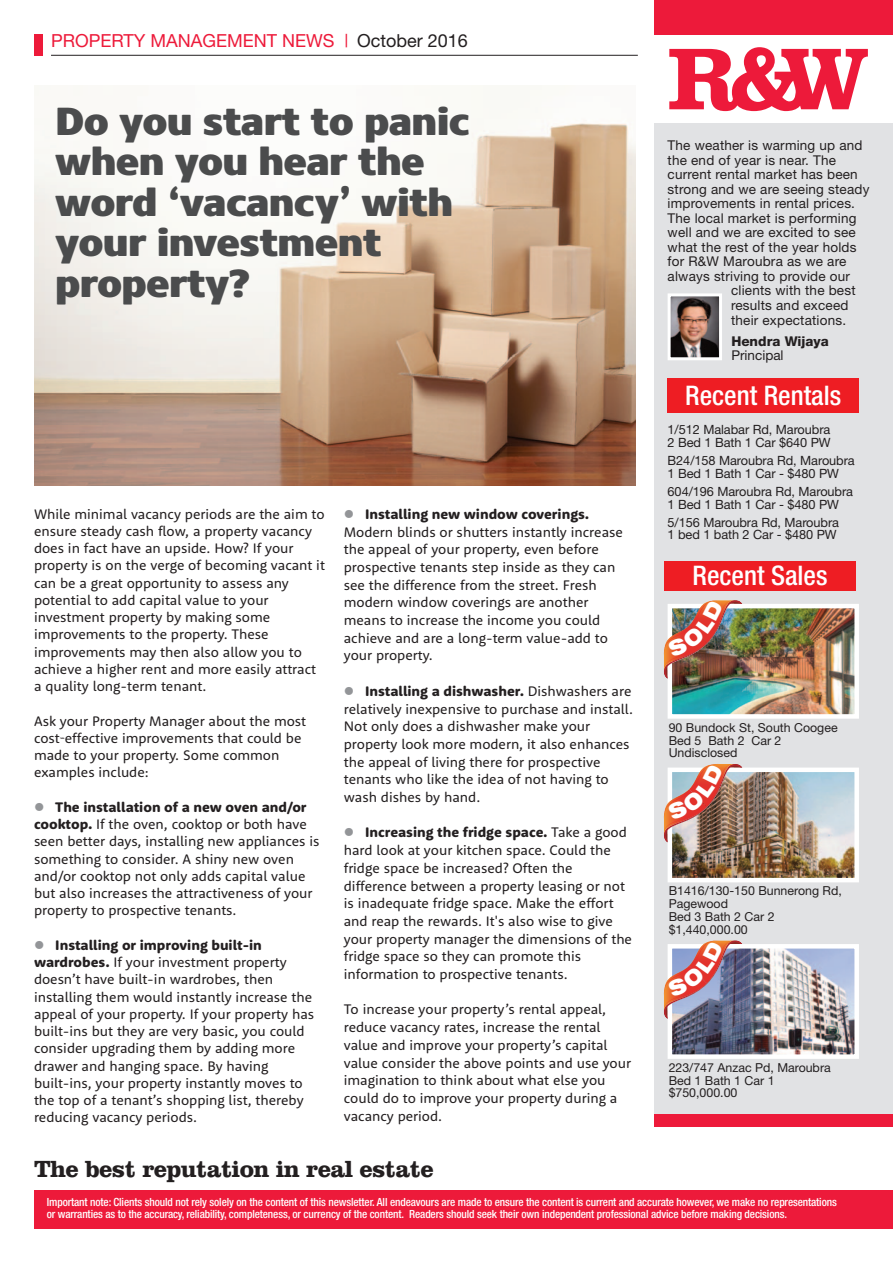
<style>
.page{position:relative;width:893px;height:1263px;background:#fff}
.page>*{position:absolute;margin:0;border:0;box-sizing:border-box;transform-origin:0 0}
.t1{font:700 90px "Clarendon BT";color:#ed1a3a}
.t2{font:800 39px/40.5px "Core Sans NR85";letter-spacing:-.02em;color:#4b4c4d}
.t3{font:500 condensed 27px "Helvetica Neue";color:#fff}
.t4{font:700 24px "Clarendon BT";letter-spacing:-.025em;color:#231f20}
.t5{font:18px "Helvetica Neue";color:#ed1a3a}
.t6{font:18px "Helvetica Neue";color:#231f20}
.t7{font:13.95px/17.2px "Rooney Sans";color:#231f20}
.t8{font:800 13.95px "Rooney Sans";letter-spacing:-.005em;color:#231f20}
.t9{font:13.5px "Helvetica Neue";letter-spacing:.015em;color:#231f20}
.t10{font:800 13.5px "Helvetica Neue";color:#231f20}
.t11{font:12.75px/12.8px "Helvetica Neue";letter-spacing:-.005em;color:#231f20}
.t12{font:12.3px/12.8px "Helvetica Neue";color:#231f20}
.t13{font:500 condensed 11.25px/12px "Helvetica Neue";letter-spacing:-.01em;color:#fff}
.s1{font-family:"Noteworthy";font-weight:300}
.s2{font-weight:800}
</style>
<div class="page">
<div style="left:655px;top:0;width:238px;height:34px;background:#ed1a3a"></div>
<div style="left:655px;top:123px;width:238px;height:1004px;background:#e1e2e4"></div>
<div style="left:655px;top:1114px;width:238px;height:13px;background:#ed1a3a"></div>
<div style="left:34px;top:1191px;width:859px;height:38px;background:#ed1a3a"></div>
<div style="left:34px;top:34px;width:9px;height:21px;background:#ed1a3a"></div>
<hr style="left:51px;top:55px;width:587px;height:1px;background:#231f20">
<img style="left:34px;top:120px;width:602px;height:366px">
<div style="left:668px;top:378px;width:191px;height:34px;background:#ee1d23"></div>
<img style="left:673px;top:609px;width:181px;height:105px">
<div style="left:668px;top:604px;width:191px;height:115px;border:4px solid #fff"></div>
<img style="left:673px;top:772px;width:181px;height:105px">
<div style="left:668px;top:767px;width:191px;height:115px;border:4px solid #fff"></div>
<div style="left:664px;top:561px;width:192px;height:30px;background:#ee1d23"></div>
<img style="left:673px;top:949px;width:181px;height:105px">
<div style="left:668px;top:944px;width:191px;height:115px;border:4px solid #fff"></div>
<img style="left:672px;top:297px;width:46px;height:59px">
<div style="left:668px;top:293px;width:54px;height:67px;border:3px solid #fff"></div>
<img style="left:664px;top:600px;width:78px;height:79px">
<img style="left:664px;top:764px;width:78px;height:78px">
<img style="left:664px;top:940px;width:78px;height:79px">
<p class="t5" style="left:51px;top:34px;width:299px">PROPERTY MANAGEMENT NEWS |</p>
<p class="t6" style="left:357px;top:34px;width:112px">October 2016</p>
<h2 class="t2" style="left:55px;top:101px;width:416px">Do you start to panic when you hear the word ‘vacancy’ with your investment property?</h2>
<p class="t7" style="left:34px;top:506px;width:292px">While minimal vacancy periods are the aim to ensure steady cash flow, a property vacancy does in fact have an upside. How? If your property is on the verge of becoming vacant it can be a great opportunity to assess any potential to add capital value to your investment property by making some improvements to the property. These improvements may then also allow you to achieve a higher rent and more easily attract a quality long-term tenant.</p>
<p class="t7" style="left:34px;top:713px;width:274px">Ask your Property Manager about the most cost<span class="s1">‐</span>effective improvements that could be made to your property. Some common examples include:</p>
<p class="t7" style="left:34px;top:799px;width:287px;text-indent:21px"><span class="s2">The installation of a new oven and/or cooktop.</span> If the oven, cooktop or both have seen better days, installing new appliances is something to consider. A shiny new oven and/or cooktop not only adds capital value but also increases the attractiveness of your property to prospective tenants.</p>
<p class="t7" style="left:34px;top:937px;width:282px;text-indent:21px"><span class="s2">Installing or improving built-in wardrobes.</span> If your investment property doesn’t have built-in wardrobes, then installing them would instantly increase the appeal of your property. If your property has built-ins but they are very basic, you could consider upgrading them by adding more drawer and hanging space. By having built-ins, your property instantly moves to the top of a tenant’s shopping list, thereby reducing vacancy periods.</p>
<p class="t8" style="left:365px;top:508px;width:226px">Installing new window coverings.</p>
<p class="t7" style="left:344px;top:524px;width:281px;line-height:17.7px">Modern blinds or shutters instantly increase the appeal of your property, even before prospective tenants step inside as they can see the difference from the street. Fresh modern window coverings are another means to increase the income you could achieve and are a long-term value-add to your property.</p>
<p class="t7" style="left:344px;top:683px;width:291px;line-height:17.7px;text-indent:21px"><span class="s2">Installing a dishwasher.</span> Dishwashers are relatively inexpensive to purchase and install.<br>Not only does a dishwasher make your property look more modern, it also enhances the appeal of living there for prospective tenants who like the idea of not having to wash dishes by hand.</p>
<p class="t7" style="left:344px;top:825px;width:290px;line-height:17.7px;text-indent:21px"><span class="s2">Increasing the fridge space.</span> Take a good hard look at your kitchen space. Could the fridge space be increased? Often the difference between a property leasing or not is inadequate fridge space. Make the effort and reap the rewards. It's also wise to give your property manager the dimensions of the fridge space so they can promote this information to prospective tenants.</p>
<p class="t7" style="left:344px;top:1002px;width:289px;line-height:17.7px">To increase your property’s rental appeal, reduce vacancy rates, increase the rental value and improve your property’s capital value consider the above points and use your imagination to think about what else you could do to improve your property during a vacancy period.</p>
<h3 class="t4" style="left:34px;top:1155px;width:401px">The best reputation in real estate</h3>
<h1 class="t1" style="left:668px;top:26px;width:202px">R&amp;W</h1>
<p class="t9" style="left:668px;top:140px;width:196px">The weather is warming up and</p>
<p class="t9" style="left:668px;top:155px;width:170px">the end of year is near. The</p>
<p class="t9" style="left:668px;top:169px;width:192px">current rental market has been</p>
<p class="t9" style="left:668px;top:184px;width:203px">strong and we are seeing steady</p>
<p class="t9" style="left:668px;top:199px;width:189px">improvements in rental prices.</p>
<p class="t9" style="left:668px;top:213px;width:190px">The local market is performing</p>
<p class="t9" style="left:668px;top:228px;width:190px">well and we are excited to see</p>
<p class="t9" style="left:668px;top:242px;width:190px">what the rest of the year holds</p>
<p class="t9" style="left:668px;top:257px;width:180px">for R&amp;W Maroubra as we are</p>
<p class="t9" style="left:668px;top:271px;width:184px">always striving to provide our</p>
<p class="t9" style="left:731px;top:286px;width:126px">clients with the best</p>
<p class="t9" style="left:731px;top:300px;width:119px">results and exceed</p>
<p class="t9" style="left:731px;top:315px;width:117px">their expectations.</p>
<p class="t10" style="left:731px;top:336px;width:99px">Hendra Wijaya</p>
<p class="t9" style="left:731px;top:351px;width:54px">Principal</p>
<h3 class="t3" style="left:685px;top:385px;width:157px">Recent Rentals</h3>
<p class="t11" style="left:668px;top:425px;width:165px">1/512 Malabar Rd, Maroubra<br>2 Bed 1 Bath 1 Car $640 PW</p>
<p class="t11" style="left:668px;top:455px;width:189px">B24/158 Maroubra Rd, Maroubra<br>1 Bed 1 Bath 1 Car - $480 PW</p>
<p class="t11" style="left:668px;top:486px;width:187px">604/196 Maroubra Rd, Maroubra<br>1 Bed 1 Bath 1 Car - $480 PW</p>
<p class="t11" style="left:668px;top:517px;width:173px">5/156 Maroubra Rd, Maroubra<br>1 bed 1 bath 2 Car - $480 PW</p>
<h3 class="t3" style="left:693px;top:566px;width:136px">Recent Sales</h3>
<p class="t12" style="left:669px;top:722px;width:170px">90 Bundock St, South Coogee<br>Bed 5 Bath 2 Car 2<br>Undisclosed</p>
<p class="t12" style="left:669px;top:886px;width:175px">B1416/130-150 Bunnerong Rd,<br>Pagewood<br>Bed 3 Bath 2 Car 2 $1,440,000.00</p>
<p class="t12" style="left:669px;top:1062px;width:164px">223/747 Anzac Pd, Maroubra<br>Bed 1 Bath 1 Car 1 $750,000.00</p>
<p class="t13" style="left:47px;top:1197px;width:792px">Important note: Clients should not rely solely on the content of this newsletter. All endeavours are made to ensure the content is current and accurate however, we make no representations or warranties as to the accuracy, reliability, completeness, or currency of the content. Readers should seek their own independent professional advice before making decisions.</p>
</div>
